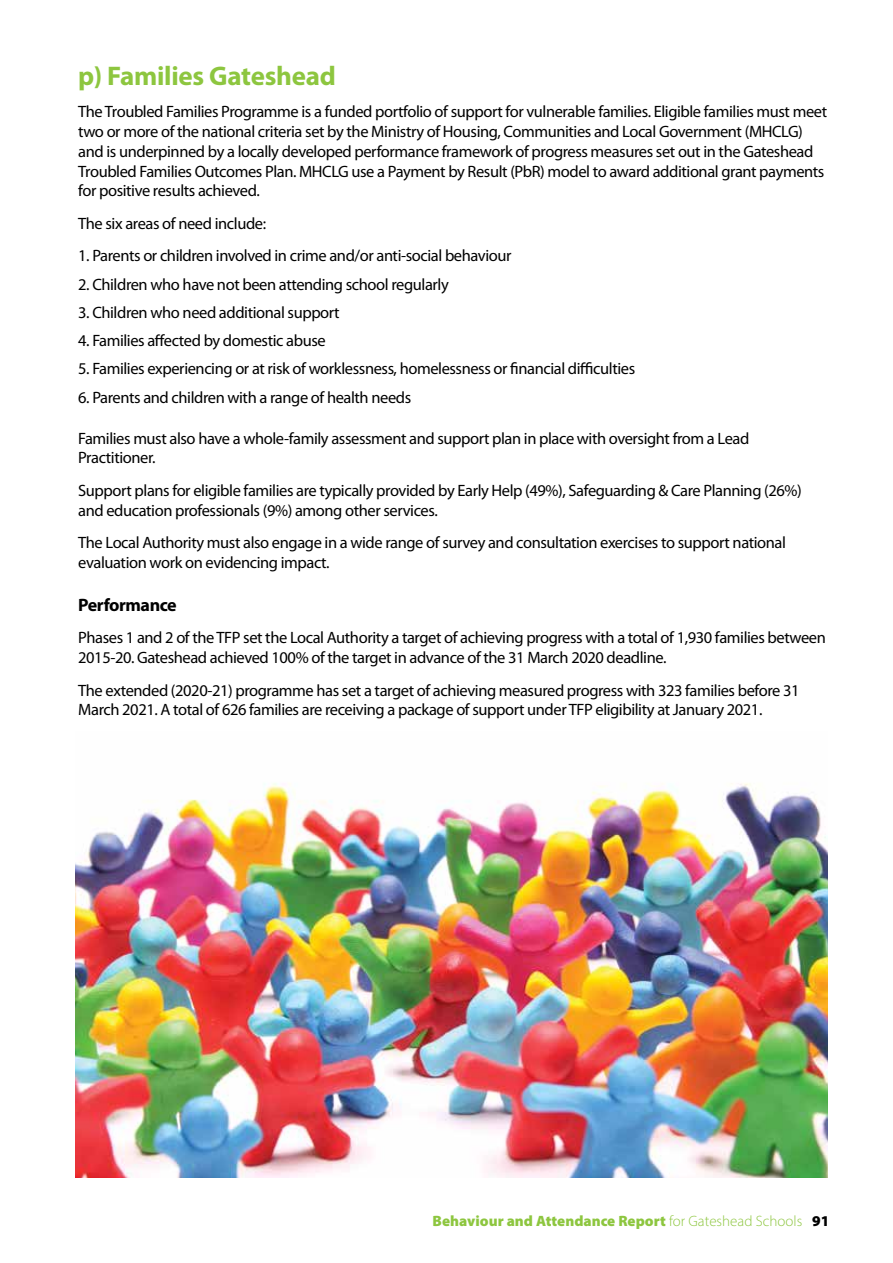
<style>
.page{position:relative;width:893px;height:1263px;background:#fff}
.page>*{position:absolute;margin:0;border:0;box-sizing:border-box;transform-origin:0 0}
.t1{font:700 27px "Myriad Pro";letter-spacing:-.01em;color:#8dc63f}
.t2{font:700 18px "Myriad Pro";letter-spacing:-.025em;color:#000}
.t3{font:16.5px/19.8px "Myriad Pro";letter-spacing:-.025em;color:#000}
.t4{font:900 15px "Myriad Pro";color:#8dc63f}
.s1{font-weight:300}
.s2{color:#000}
</style>
<div class="page">
<img style="left:75px;top:783px;width:753px;height:394px">
<h1 class="t1" style="left:78px;top:61px;width:259px">p) Families Gateshead</h1>
<p class="t3" style="left:78px;top:102px;width:750px">The Troubled Families Programme is a funded portfolio of support for vulnerable families. Eligible families must meet two or more of the national criteria set by the Ministry of Housing, Communities and Local Government (MHCLG) and is underpinned by a locally developed performance framework of progress measures set out in the Gateshead Troubled Families Outcomes Plan. MHCLG use a Payment by Result (PbR) model to award additional grant payments for positive results achieved.</p>
<p class="t3" style="left:78px;top:214px;width:189px">The six areas of need include:</p>
<p class="t3" style="left:78px;top:246px;width:435px">1. Parents or children involved in crime and/or anti-social behaviour</p>
<p class="t3" style="left:78px;top:274px;width:372px">2. Children who have not been attending school regularly</p>
<p class="t3" style="left:78px;top:303px;width:263px">3. Children who need additional support</p>
<p class="t3" style="left:78px;top:331px;width:249px">4. Families affected by domestic abuse</p>
<p class="t3" style="left:78px;top:359px;width:558px">5. Families experiencing or at risk of worklessness, homelessness or financial difficulties</p>
<p class="t3" style="left:78px;top:387px;width:334px">6. Parents and children with a range of health needs</p>
<p class="t3" style="left:78px;top:429px;width:673px">Families must also have a whole-family assessment and support plan in place with oversight from a Lead<br>Practitioner.</p>
<p class="t3" style="left:78px;top:481px;width:725px">Support plans for eligible families are typically provided by Early Help (49%), Safeguarding &amp; Care Planning (26%) and education professionals (9%) among other services.</p>
<p class="t3" style="left:78px;top:533px;width:709px">The Local Authority must also engage in a wide range of survey and consultation exercises to support national evaluation work on evidencing impact.</p>
<p class="t2" style="left:78px;top:595px;width:100px">Performance</p>
<p class="t3" style="left:78px;top:628px;width:749px">Phases 1 and 2 of the TFP set the Local Authority a target of achieving progress with a total of 1,930 families between<br>2015-20. Gateshead achieved 100% of the target in advance of the 31 March 2020 deadline.</p>
<p class="t3" style="left:78px;top:680px;width:723px">The extended (2020-21) programme has set a target of achieving measured progress with 323 families before 31<br>March 2021. A total of 626 families are receiving a package of support under TFP eligibility at January 2021.</p>
<p class="t4" style="left:433px;top:1211px;width:398px">Behaviour and Attendance Report <span class="s1">for Gateshead Schools</span> <span class="s2">91</span></p>
</div>
